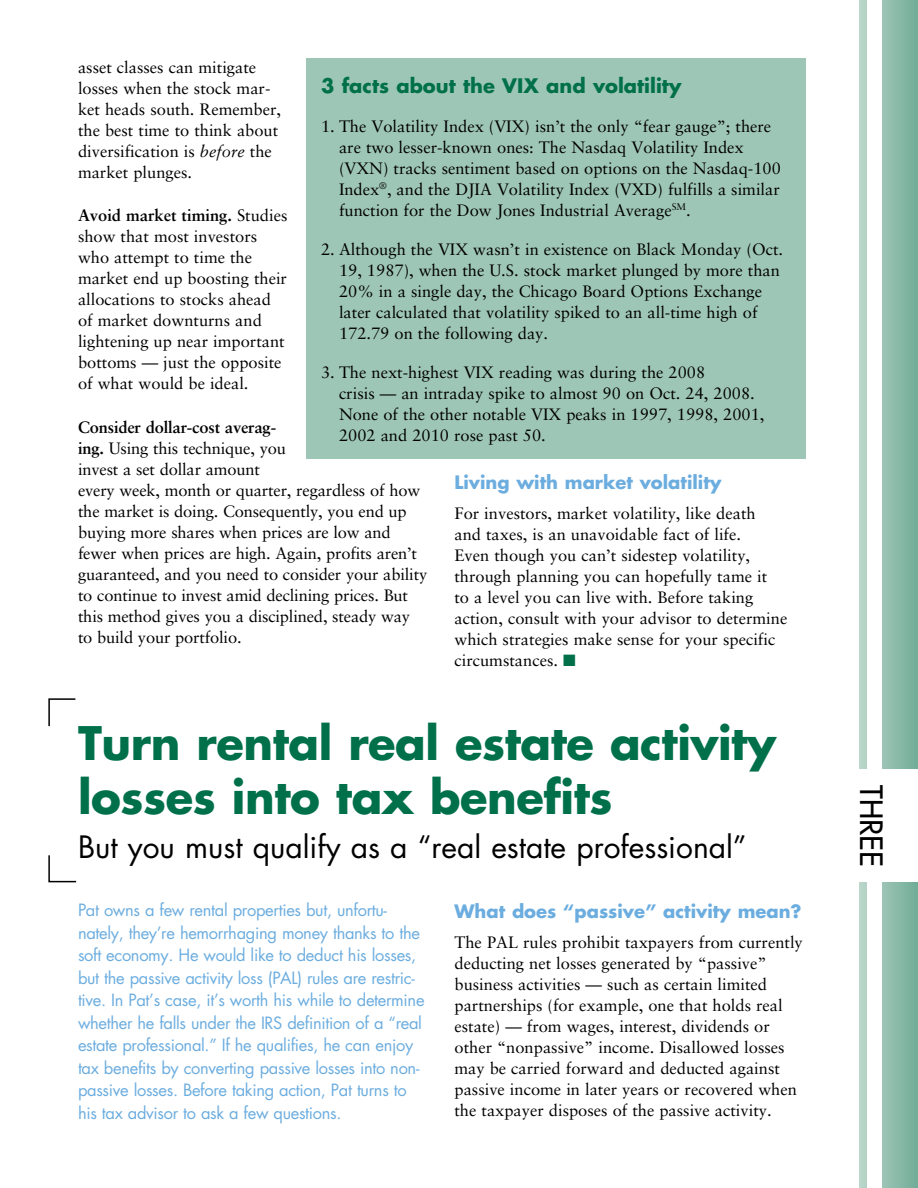
<style>
.page{position:relative;width:918px;height:1188px;background:#fff}
.page>*{position:absolute;margin:0;border:0;box-sizing:border-box;transform-origin:0 0}
.t1{font:700 45px/54px "Futura Std";letter-spacing:-.01em;color:#00704a}
.t2{font:30px "Futura Std";color:#000}
.t3{font:500 30px "Futura Std";color:#000}
.t4{font:700 19.5px "Futura Std";color:#00704a}
.t5{font:700 18px "Futura Std";color:#6caddf}
.t6{font:16.5px/21px "Sabon LT Std";color:#000}
.t7{font:16.5px/22.5px "Futura Std";letter-spacing:-.02em;color:#6caddf}
.s1{font-style:italic}
.s2{font-weight:700}
.s3{color:#00704a}
</style>
<div class="page">
<svg style="left:860px;top:0;width:58px;height:1188px"></svg>
<div style="left:867px;top:0;width:15px;height:1188px;background:#fff"></div>
<div style="left:848px;top:770px;width:70px;height:112px;background:#fff"></div>
<div style="left:306px;top:58px;width:500px;height:401px;background:#9ec6b7"></div>
<svg style="left:48px;top:855px;width:29px;height:28px"></svg>
<svg style="left:48px;top:698px;width:28px;height:29px"></svg>
<p class="t6" style="left:78px;top:56px;width:205px">asset classes can mitigate losses when the stock mar&shy;ket heads south. Remember, the best time to think about diversification is <span class="s1">before</span> the market plunges.</p>
<p class="t6" style="left:78px;top:205px;width:211px"><span class="s2">Avoid market timing.</span> Studies show that most investors who attempt to time the market end up boosting their allocations to stocks ahead of market downturns and lightening up near important bottoms — just the opposite of what would be ideal.</p>
<p class="t6" style="left:78px;top:416px;width:351px"><span class="s2">Consider dollar-cost averag-<br>ing.</span> Using this technique, you<br>invest a set dollar amount<br>every week, month or quarter, regardless of how the market is doing. Consequently, you end up buying more shares when prices are low and fewer when prices are high. Again, profits aren’t guaranteed, and you need to consider your ability to continue to invest amid declining prices. But this method gives you a disciplined, steady way to build your portfolio.</p>
<p class="t4" style="left:321px;top:73px;width:362px">3 facts about the VIX and volatility</p>
<p class="t6" style="left:339px;top:115px;width:443px;text-indent:-18px">1. The Volatility Index (VIX) isn’t the only “fear gauge”; there are two lesser-known ones: The Nasdaq Volatility Index (VXN) tracks sentiment based on options on the Nasdaq-100<br>Index<sup>®</sup>, and the DJIA Volatility Index (VXD) fulfills a similar function for the Dow Jones Industrial Average<sup>SM</sup>.</p>
<p class="t6" style="left:339px;top:238px;width:446px;text-indent:-18px">2. Although the VIX wasn’t in existence on Black Monday (Oct.<br>19, 1987), when the U.S. stock market plunged by more than 20% in a single day, the Chicago Board Options Exchange later calculated that volatility spiked to an all-time high of 172.79 on the following day.</p>
<p class="t6" style="left:339px;top:361px;width:427px;text-indent:-18px">3. The next-highest VIX reading was during the 2008<br>crisis — an intraday spike to almost 90 on Oct. 24, 2008.<br>None of the other notable VIX peaks in 1997, 1998, 2001, 2002 and 2010 rose past 50.</p>
<p class="t5" style="left:454px;top:470px;width:269px">Living with market volatility</p>
<p class="t6" style="left:454px;top:502px;width:334px">For investors, market volatility, like death<br>and taxes, is an unavoidable fact of life.<br>Even though you can’t sidestep volatility, through planning you can hopefully tame it<br>to a level you can live with. Before taking action, consult with your advisor to determine which strategies make sense for your specific circumstances. <span class="s3">■</span></p>
<h1 class="t1" style="left:78px;top:716px;width:700px">Turn rental real estate activity losses into tax benefits</h1>
<h2 class="t2" style="left:78px;top:827px;width:670px">But you must qualify as a “real estate professional”</h2>
<p class="t7" style="left:78px;top:899px;width:348px">Pat owns a few rental properties but, unfortu&shy;nately, they’re hemorrhaging money thanks to the soft economy. He would like to deduct his losses, but the passive activity loss (PAL) rules are restric&shy;tive. In Pat’s case, it’s worth his while to determine whether he falls under the IRS definition of a “real estate professional.” If he qualifies, he can enjoy tax benefits by converting passive losses into non&shy;passive losses. Before taking action, Pat turns to his tax advisor to ask a few questions.</p>
<p class="t5" style="left:454px;top:899px;width:349px">What does “passive” activity mean?</p>
<p class="t6" style="left:454px;top:931px;width:350px">The PAL rules prohibit taxpayers from currently deducting net losses generated by “passive” business activities — such as certain limited partnerships (for example, one that holds real estate) — from wages, interest, dividends or other “nonpassive” income. Disallowed losses may be carried forward and deducted against passive income in later years or recovered when the taxpayer disposes of the passive activity.</p>
<h2 class="t3" style="left:890px;top:785px;width:83px;rotate:90deg">three</h2>
</div>
